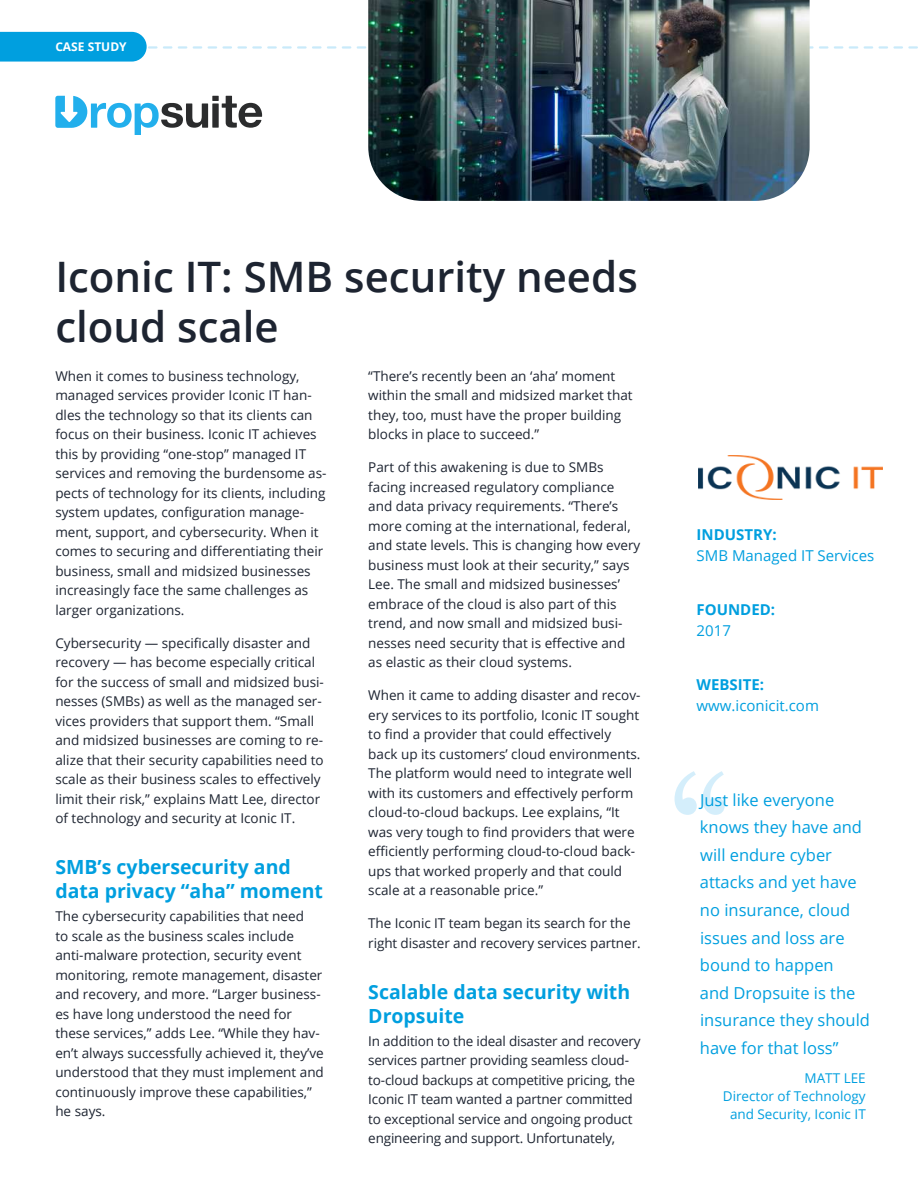
<style>
.page{position:relative;width:918px;height:1188px;background:#fff}
.page>*{position:absolute;margin:0;border:0;box-sizing:border-box;transform-origin:0 0}
.t1{font:600 42px/50.4px "Open Sans";color:#1d2431}
.t2{font:700 19.5px/24px "Open Sans";color:#009fdf}
.t3{font:16.5px/27.6px "Open Sans";color:#009fdf}
.t4{font:15px "Open Sans";color:#009fdf}
.t5{font:700 15px "Open Sans";color:#009fdf}
.t6{font:13.5px/19.5px "Open Sans";color:#1d2431}
.t7{font:13.5px/18px "Open Sans";color:#009fdf;text-align:right}
.t8{font:700 12px "Open Sans";color:#fff}
</style>
<div class="page">
<img style="left:368px;top:0;width:442px;height:201px">
<svg style="left:0;top:32px;width:917px;height:30px"></svg>
<svg style="left:55px;top:96px;width:207px;height:39px"></svg>
<svg style="left:675px;top:771px;width:50px;height:44px"></svg>
<img style="left:699px;top:455px;width:183px;height:44px">
<p class="t8" style="left:55px;top:40px;width:73px">CASE STUDY</p>
<h1 class="t1" style="left:55px;top:256px;width:584px">Iconic IT: SMB security needs cloud scale</h1>
<p class="t6" style="left:55px;top:367px;width:273px">When it comes to business technology, managed services provider Iconic IT han&shy;dles the technology so that its clients can focus on their business. Iconic IT achieves this by providing “one-stop” managed IT services and removing the burdensome as&shy;pects of technology for its clients, including system updates, configuration manage&shy;ment, support, and cybersecurity. When it comes to securing and differentiating their business, small and midsized businesses increasingly face the same challenges as larger organizations.</p>
<p class="t6" style="left:55px;top:633px;width:270px">Cybersecurity — specifically disaster and recovery — has become especially critical for the success of small and midsized busi&shy;nesses (SMBs) as well as the managed ser&shy;vices providers that support them. “Small and midsized businesses are coming to re&shy;alize that their security capabilities need to scale as their business scales to effectively limit their risk,” explains Matt Lee, director of technology and security at Iconic IT.</p>
<h2 class="t2" style="left:55px;top:857px;width:269px">SMB’s cybersecurity and data privacy “aha” moment</h2>
<p class="t6" style="left:55px;top:908px;width:270px">The cybersecurity capabilities that need<br>to scale as the business scales include anti-malware protection, security event monitoring, remote management, disaster and recovery, and more. “Larger business&shy;es have long understood the need for these services,” adds Lee. “While they hav&shy;en’t always successfully achieved it, they’ve understood that they must implement and continuously improve these capabilities,” he says.</p>
<p class="t6" style="left:368px;top:367px;width:266px">“There’s recently been an ‘aha’ moment within the small and midsized market that they, too, must have the proper building blocks in place to succeed.”</p>
<p class="t6" style="left:368px;top:459px;width:274px">Part of this awakening is due to SMBs facing increased regulatory compliance and data privacy requirements. “There’s more coming at the international, federal, and state levels. This is changing how every business must look at their security,” says Lee. The small and midsized businesses’ embrace of the cloud is also part of this trend, and now small and midsized busi&shy;nesses need security that is effective and as elastic as their cloud systems.</p>
<p class="t6" style="left:368px;top:687px;width:274px">When it came to adding disaster and recov&shy;ery services to its portfolio, Iconic IT sought to find a provider that could effectively back up its customers’ cloud environments.<br>The platform would need to integrate well with its customers and effectively perform cloud-to-cloud backups. Lee explains, “It was very tough to find providers that were efficiently performing cloud-to-cloud back&shy;ups that worked properly and that could scale at a reasonable price.”</p>
<p class="t6" style="left:368px;top:915px;width:274px">The Iconic IT team began its search for the right disaster and recovery services partner.</p>
<h2 class="t2" style="left:368px;top:982px;width:263px">Scalable data security with<br>Dropsuite</h2>
<p class="t6" style="left:368px;top:1032px;width:274px">In addition to the ideal disaster and recovery services partner providing seamless cloud&shy;to-cloud backups at competitive pricing, the Iconic IT team wanted a partner committed to exceptional service and ongoing product engineering and support. Unfortunately,</p>
<p class="t5" style="left:697px;top:529px;width:82px">INDUSTRY:</p>
<p class="t4" style="left:697px;top:550px;width:179px">SMB Managed IT Services</p>
<p class="t5" style="left:697px;top:604px;width:80px">FOUNDED:</p>
<p class="t4" style="left:697px;top:625px;width:36px">2017</p>
<p class="t5" style="left:697px;top:679px;width:69px">WEBSITE:</p>
<p class="t4" style="left:697px;top:700px;width:124px">www.iconicit.com</p>
<p class="t3" style="left:700px;top:788px;width:172px">Just like everyone knows they have and will endure cyber attacks and yet have no insurance, cloud issues and loss are bound to happen<br>and Dropsuite is the insurance they should have for that loss”</p>
<p class="t7" style="left:723px;top:1071px;width:144px">MATT LEE<br>Director of Technology and Security, Iconic IT</p>
</div>
